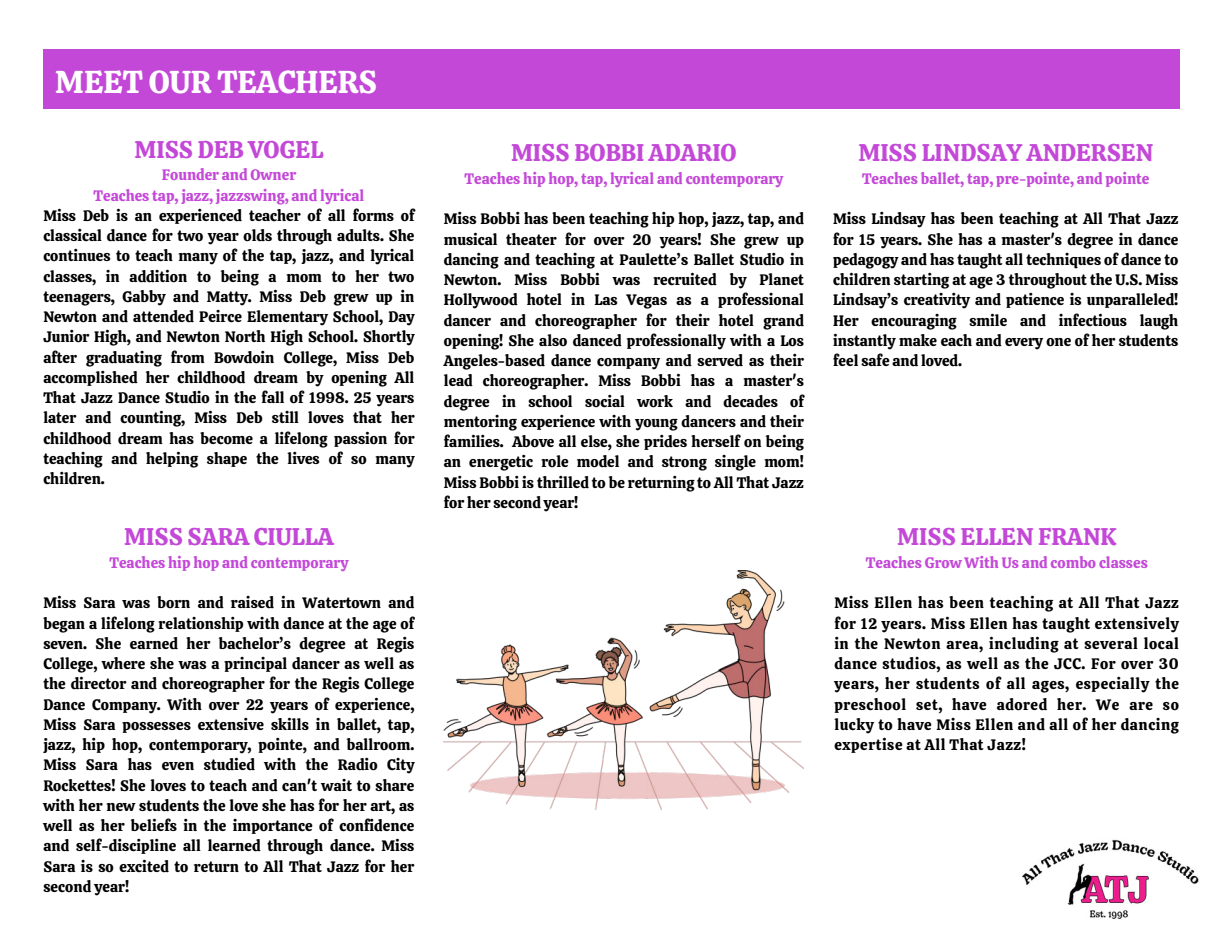
<style>
.page{position:relative;width:1215px;height:945px;background:#fff}
.page>*{position:absolute;margin:0;border:0;box-sizing:border-box;transform-origin:0 0}
.t1{font:31.5px "Calistoga";color:#fff}
.t2{font:24px "Calistoga";color:#c448d8}
.t3{font:15px/20.2px "Calistoga";color:#000;text-align:justify}
.t4{font:15px/20.2px "Calistoga";color:#c448d8;text-align:center}
</style>
<div class="page">
<div style="left:43px;top:49px;width:1137px;height:60px;background:#c448d8"></div>
<img style="left:1022px;top:839px;width:177px;height:80px">
<img style="left:444px;top:570px;width:360px;height:240px">
<h1 class="t1" style="left:55px;top:55px;width:323px">MEET OUR TEACHERS</h1>
<h2 class="t2" style="left:134px;top:128px;width:190px">MISS DEB VOGEL</h2>
<p class="t4" style="left:94px;top:164px;width:272px">Founder and Owner<br>Teaches tap, jazz, jazzswing, and lyrical</p>
<p class="t3" style="left:43px;top:204px;width:373px">Miss Deb is an experienced teacher of all forms of classical dance for two year olds through adults. She continues to teach many of the tap, jazz, and lyrical classes, in addition to being a mom to her two teenagers, Gabby and Matty. Miss Deb grew up in Newton and attended Peirce Elementary School, Day Junior High, and Newton North High School. Shortly after graduating from Bowdoin College, Miss Deb accomplished her childhood dream by opening All That Jazz Dance Studio in the fall of 1998. 25 years later and counting, Miss Deb still loves that her childhood dream has become a lifelong passion for teaching and helping shape the lives of so many children.</p>
<h2 class="t2" style="left:124px;top:516px;width:211px">MISS SARA CIULLA</h2>
<p class="t4" style="left:109px;top:551px;width:240px">Teaches hip hop and contemporary</p>
<p class="t3" style="left:43px;top:592px;width:373px">Miss Sara was born and raised in Watertown and began a lifelong relationship with dance at the age of seven. She earned her bachelor’s degree at Regis College, where she was a principal dancer as well as the director and choreographer for the Regis College Dance Company. With over 22 years of experience, Miss Sara possesses extensive skills in ballet, tap, jazz, hip hop, contemporary, pointe, and ballroom.<br>Miss Sara has even studied with the Radio City Rockettes! She loves to teach and can't wait to share with her new students the love she has for her art, as well as her beliefs in the importance of confidence and self-discipline all learned through dance. Miss Sara is so excited to return to All That Jazz for her second year!</p>
<h2 class="t2" style="left:511px;top:132px;width:227px">MISS BOBBI ADARIO</h2>
<p class="t4" style="left:465px;top:167px;width:320px">Teaches hip hop, tap, lyrical and contemporary</p>
<p class="t3" style="left:444px;top:208px;width:362px">Miss Bobbi has been teaching hip hop, jazz, tap, and musical theater for over 20 years! She grew up dancing and teaching at Paulette’s Ballet Studio in Newton. Miss Bobbi was recruited by Planet Hollywood hotel in Las Vegas as a professional dancer and choreographer for their hotel grand opening! She also danced professionally with a Los Angeles-based dance company and served as their lead choreographer. Miss Bobbi has a master's degree in school social work and decades of mentoring experience with young dancers and their families. Above all else, she prides herself on being an energetic role model and strong single mom!<br>Miss Bobbi is thrilled to be returning to All That Jazz for her second year!</p>
<h2 class="t2" style="left:858px;top:132px;width:296px">MISS LINDSAY ANDERSEN</h2>
<p class="t4" style="left:862px;top:167px;width:289px">Teaches ballet, tap, pre-pointe, and pointe</p>
<p class="t3" style="left:833px;top:208px;width:347px">Miss Lindsay has been teaching at All That Jazz for 15 years. She has a master's degree in dance pedagogy and has taught all techniques of dance to children starting at age 3 throughout the U.S. Miss Lindsay’s creativity and patience is unparalleled!<br>Her encouraging smile and infectious laugh instantly make each and every one of her students feel safe and loved.</p>
<h2 class="t2" style="left:897px;top:516px;width:221px">MISS ELLEN FRANK</h2>
<p class="t4" style="left:866px;top:551px;width:283px">Teaches Grow With Us and combo classes</p>
<p class="t3" style="left:834px;top:592px;width:346px">Miss Ellen has been teaching at All That Jazz for 12 years. Miss Ellen has taught extensively in the Newton area, including at several local dance studios, as well as the JCC. For over 30 years, her students of all ages, especially the preschool set, have adored her. We are so lucky to have Miss Ellen and all of her dancing expertise at All That Jazz!</p>
</div>
